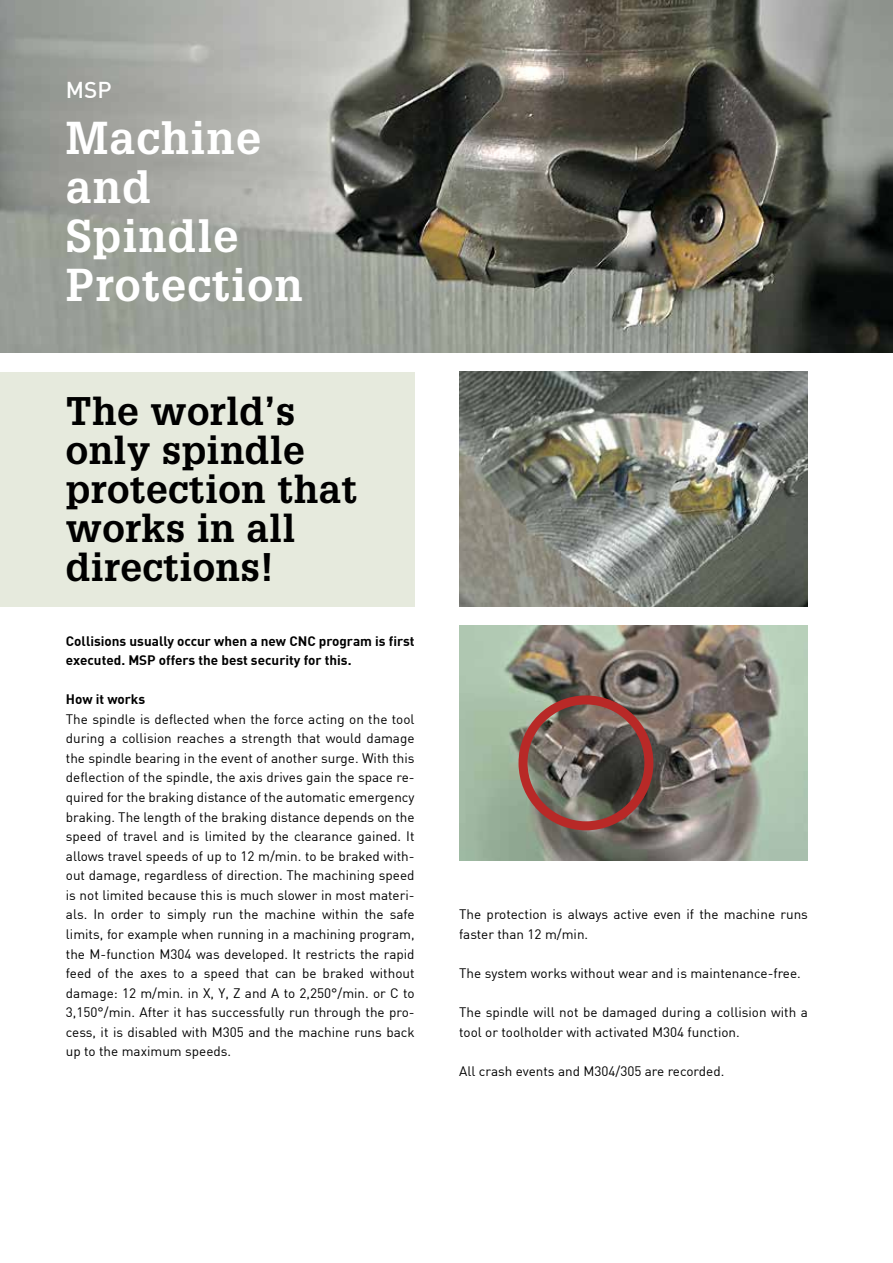
<style>
.page{position:relative;width:893px;height:1263px;background:#fff}
.page>*{position:absolute;margin:0;border:0;box-sizing:border-box;transform-origin:0 0}
.t1{font:700 45px/48.9px "Glypha LT Pro";letter-spacing:.025em;color:#fff}
.t2{font:700 39px/39px "Glypha LT Pro";letter-spacing:.01em;color:#000}
.t3{font:500 22.5px "DIN";color:#fff}
.t4{font:13.5px/19.5px "DIN";color:#000}
.t5{font:700 13.5px/19.5px "DIN";color:#000}
</style>
<div class="page">
<img style="left:0;top:0;width:893px;height:352px">
<div style="left:0;top:372px;width:415px;height:235px;background:#e6eadd"></div>
<img style="left:459px;top:372px;width:349px;height:234px">
<img style="left:459px;top:626px;width:349px;height:235px">
<div style="left:518px;top:695px;width:135px;height:135px;border:9px solid #b82927;border-radius:50%"></div>
<h3 class="t3" style="left:66px;top:75px;width:47px">MSP</h3>
<h1 class="t1" style="left:66px;top:113px;width:238px">Machine and<br>Spindle<br>Protection</h1>
<h2 class="t2" style="left:66px;top:391px;width:293px">The world’s only spindle protection that works in all directions!</h2>
<p class="t5" style="left:66px;top:630px;width:350px">Collisions usually occur when a new CNC program is first executed. MSP offers the best security for this.</p>
<p class="t5" style="left:66px;top:689px;width:81px">How it works</p>
<p class="t4" style="left:66px;top:709px;width:350px;text-align:justify">The spindle is deflected when the force acting on the tool during a collision reaches a strength that would damage the spindle bearing in the event of another surge. With this deflection of the spindle, the axis drives gain the space re&shy;quired for the braking distance of the automatic emergency braking. The length of the braking distance depends on the speed of travel and is limited by the clearance gained. It allows travel speeds of up to 12 m/min. to be braked with&shy;out damage, regardless of direction. The machining speed is not limited because this is much slower in most materi&shy;als. In order to simply run the machine within the safe limits, for example when running in a machining program, the M-function M304 was developed. It restricts the rapid feed of the axes to a speed that can be braked without damage: 12 m/min. in X, Y, Z and A to 2,250°/min. or C to 3,150°/min. After it has successfully run through the pro&shy;cess, it is disabled with M305 and the machine runs back up to the maximum speeds.</p>
<p class="t4" style="left:459px;top:904px;width:350px">The protection is always active even if the machine runs faster than 12 m/min.</p>
<p class="t4" style="left:459px;top:963px;width:343px">The system works without wear and is maintenance-free.</p>
<p class="t4" style="left:459px;top:1002px;width:350px">The spindle will not be damaged during a collision with a tool or toolholder with activated M304 function.</p>
<p class="t4" style="left:459px;top:1061px;width:267px">All crash events and M304/305 are recorded.</p>
</div>
